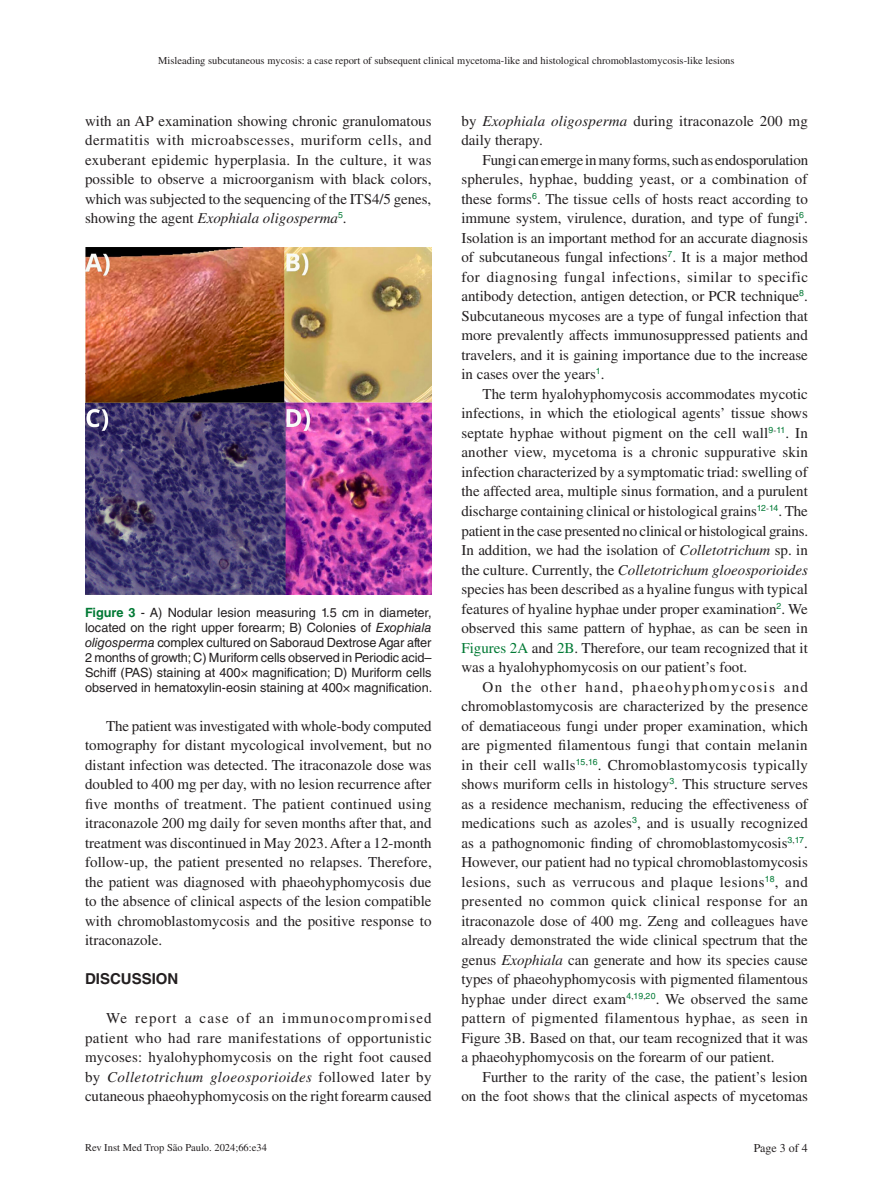
<style>
.page{position:relative;width:893px;height:1191px;background:#fff}
.page>*{position:absolute;margin:0;border:0;box-sizing:border-box;transform-origin:0 0}
.t1{font:15px/19.5px "Times LT Std";color:#231f20;text-align:justify}
.Seção{font:700 15px "Helvetica LT Std";color:#231f20}
.Figura{font:12.75px/15px "Helvetica LT Std";color:#231f20;text-align:justify}
.t2{font:12px "Times LT Std";color:#231f20}
.t3{font:10.5px "Times LT Std";color:#231f20}
.s1{font-style:italic}
.s2{font-weight:700;color:#007934}
.s3{color:#007934}
</style>
<div class="page">
<img style="left:85px;top:247px;width:347px;height:347px">
<p class="t3" style="left:158px;top:55px;width:578px">Misleading subcutaneous mycosis: a case report of subsequent clinical mycetoma-like and histological chromoblastomycosis-like lesions</p>
<p class="t1" style="left:85px;top:111px;width:348px">with an AP examination showing chronic granulomatous dermatitis with microabscesses, muriform cells, and exuberant epidemic hyperplasia. In the culture, it was possible to observe a microorganism with black colors, which was subjected to the sequencing of the ITS4/5 genes, showing the agent <span class="s1">Exophiala oligosperma</span><sup>5</sup>.</p>
<p class="Figura" style="left:85px;top:604px;width:349px"><span class="s2">Figure 3</span> - A) Nodular lesion measuring 1.5 cm in diameter, located on the right upper forearm; B) Colonies of <span class="s1">Exophiala oligosperma</span> complex cultured on Saboraud Dextrose Agar after 2 months of growth; C) Muriform cells observed in Periodic acid– Schiff (PAS) staining at 400× magnification; D) Muriform cells observed in hematoxylin-eosin staining at 400× magnification.</p>
<p class="t1" style="left:85px;top:715px;width:348px;text-indent:21px">The patient was investigated with whole-body computed tomography for distant mycological involvement, but no distant infection was detected. The itraconazole dose was doubled to 400 mg per day, with no lesion recurrence after five months of treatment. The patient continued using itraconazole 200 mg daily for seven months after that, and treatment was discontinued in May 2023. After a 12-month follow-up, the patient presented no relapses. Therefore, the patient was diagnosed with phaeohyphomycosis due to the absence of clinical aspects of the lesion compatible with chromoblastomycosis and the positive response to itraconazole.</p>
<p class="Seção" style="left:85px;top:969px;width:95px">DISCUSSION</p>
<p class="t1" style="left:85px;top:1008px;width:348px;text-indent:21px">We report a case of an immunocompromised patient who had rare manifestations of opportunistic mycoses: hyalohyphomycosis on the right foot caused by <span class="s1">Colletotrichum gloeosporioides</span> followed later by cutaneous phaeohyphomycosis on the right forearm caused</p>
<p class="t3" style="left:85px;top:1142px;width:183px">Rev Inst Med Trop São Paulo. 2024;66:e34</p>
<p class="t1" style="left:461px;top:111px;width:348px">by <span class="s1">Exophiala oligosperma</span> during itraconazole 200 mg daily therapy<span class="s1">.</span></p>
<p class="t1" style="left:461px;top:150px;width:348px;text-indent:21px">Fungi can emerge in many forms, such as endosporulation spherules, hyphae, budding yeast, or a combination of these forms<sup>6</sup>. The tissue cells of hosts react according to immune system, virulence, duration, and type of fungi<sup>6</sup>.<br>Isolation is an important method for an accurate diagnosis of subcutaneous fungal infections<sup>7</sup>. It is a major method for diagnosing fungal infections, similar to specific antibody detection, antigen detection, or PCR technique<sup>8</sup>.<br>Subcutaneous mycoses are a type of fungal infection that more prevalently affects immunosuppressed patients and travelers, and it is gaining importance due to the increase in cases over the years<sup>1</sup>.</p>
<p class="t1" style="left:461px;top:384px;width:348px;text-indent:21px">The term hyalohyphomycosis accommodates mycotic infections, in which the etiological agents’ tissue shows septate hyphae without pigment on the cell wall<sup>9</sup><sup>-</sup><sup>11</sup>. In another view, mycetoma is a chronic suppurative skin infection characterized by a symptomatic triad: swelling of the affected area, multiple sinus formation, and a purulent discharge containing clinical or histological grains<sup>12</sup><sup>-</sup><sup>14</sup>. The patient in the case presented no clinical or histological grains.<br>In addition, we had the isolation of <span class="s1">Colletotrichum</span> sp. in the culture. Currently, the <span class="s1">Colletotrichum gloeosporioides </span>species has been described as a hyaline fungus with typical features of hyaline hyphae under proper examination<sup>2</sup>. We observed this same pattern of hyphae, as can be seen in <span class="s3">Figures 2A</span> and <span class="s3">2B</span>. Therefore, our team recognized that it was a hyalohyphomycosis on our patient’s foot.</p>
<p class="t1" style="left:461px;top:676px;width:348px;text-indent:21px">On the other hand, phaeohyphomycosis and chromoblastomycosis are characterized by the presence of dematiaceous fungi under proper examination, which are pigmented filamentous fungi that contain melanin in their cell walls<sup>15</sup><sup>,</sup><sup>16</sup>. Chromoblastomycosis typically shows muriform cells in histology<sup>3</sup>. This structure serves as a residence mechanism, reducing the effectiveness of medications such as azoles<sup>3</sup>, and is usually recognized as a pathognomonic finding of chromoblastomycosis<sup>3</sup><sup>,</sup><sup>17</sup>.<br>However, our patient had no typical chromoblastomycosis lesions, such as verrucous and plaque lesions<sup>18</sup>, and presented no common quick clinical response for an itraconazole dose of 400 mg. Zeng and colleagues have already demonstrated the wide clinical spectrum that the genus <span class="s1">Exophiala</span> can generate and how its species cause types of phaeohyphomycosis with pigmented filamentous hyphae under direct exam<sup>4</sup><sup>,</sup><sup>19</sup><sup>,</sup><sup>20</sup>. We observed the same pattern of pigmented filamentous hyphae, as seen in Figure 3B. Based on that, our team recognized that it was a phaeohyphomycosis on the forearm of our patient.</p>
<p class="t1" style="left:461px;top:1066px;width:348px;text-align:right">Further to the rarity of the case, the patient’s lesion<br>on the foot shows that the clinical aspects of mycetomas</p>
<p class="t2" style="left:754px;top:1141px;width:56px">Page 3 of 4</p>
</div>
